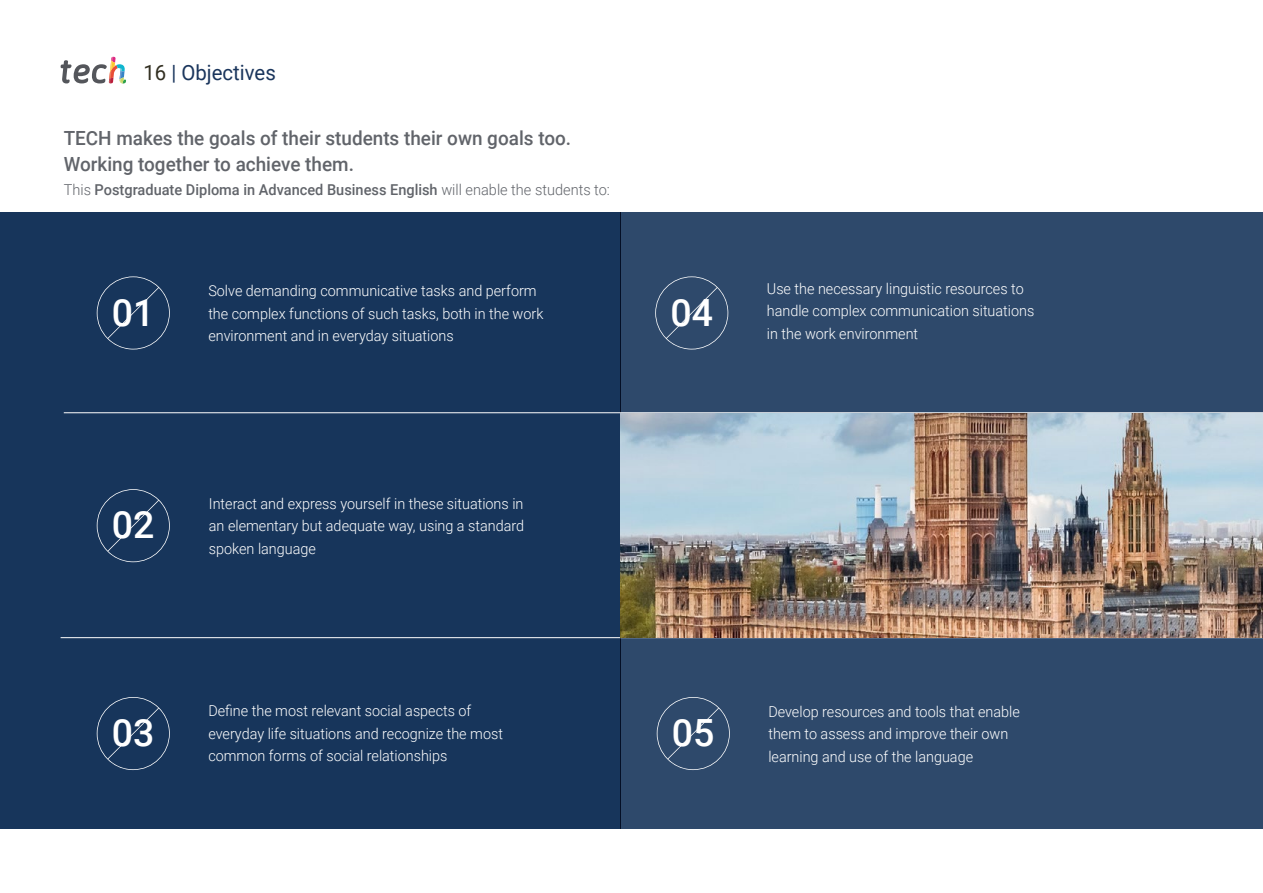
<style>
.page{position:relative;width:1263px;height:893px;background:#fff}
.page>*{position:absolute;margin:0;border:0;box-sizing:border-box;transform-origin:0 0}
.t1{font:500 37.5px "Roboto";color:#fff}
.t2{font:21px "Roboto";color:#1a355c}
.t3{font:500 19.5px/25.5px "Roboto";color:#61646a}
.t4{font:300 15px/22.5px "Roboto";color:#fff;scale:.96 1}
.t5{font:500 15px "Roboto";color:#61646a}
.s1{color:#312e20}
.s2{font-weight:300}
</style>
<div class="page">
<div style="left:621px;top:213px;width:642px;height:616px;background:#2e496b"></div>
<div style="left:0;top:213px;width:621px;height:616px;background:#17355b"></div>
<svg style="left:97px;top:276px;width:73px;height:73px"></svg>
<svg style="left:97px;top:697px;width:73px;height:73px"></svg>
<svg style="left:655px;top:276px;width:73px;height:73px"></svg>
<svg style="left:97px;top:489px;width:73px;height:73px"></svg>
<svg style="left:657px;top:697px;width:73px;height:73px"></svg>
<svg style="left:61px;top:57px;width:65px;height:27px"></svg>
<hr style="left:64px;top:412px;width:1199px;height:1px;background:#fff">
<hr style="left:61px;top:637px;width:1202px;height:1px;background:#fff">
<img style="left:621px;top:414px;width:642px;height:224px">
<h2 class="t2" style="left:144px;top:57px;width:134px"><span class="s1">16</span> | Objectives</h2>
<h3 class="t3" style="left:64px;top:125px;width:509px">TECH makes the goals of their students their own goals too.<br>Working together to achieve them.</h3>
<p class="t5" style="left:64px;top:179px;width:548px"><span class="s2">This</span> Postgraduate Diploma in Advanced Business English <span class="s2">will enable the students to:</span></p>
<h1 class="t1" style="left:112px;top:286px;width:44px">01</h1>
<p class="t4" style="left:208px;top:279px;width:350px">Solve demanding communicative tasks and perform the complex functions of such tasks, both in the work environment and in everyday situations</p>
<h1 class="t1" style="left:112px;top:499px;width:44px">02</h1>
<p class="t4" style="left:209px;top:492px;width:330px;text-align:justify">Interact and express yourself in these situations in an elementary but adequate way, using a standard spoken language</p>
<h1 class="t1" style="left:112px;top:707px;width:44px">03</h1>
<p class="t4" style="left:208px;top:699px;width:308px">Define the most relevant social aspects of everyday life situations and recognize the most common forms of social relationships</p>
<h1 class="t1" style="left:670px;top:286px;width:44px">04</h1>
<p class="t4" style="left:767px;top:276px;width:280px">Use the necessary linguistic resources to handle complex communication situations in the work environment</p>
<h1 class="t1" style="left:672px;top:707px;width:44px">05</h1>
<p class="t4" style="left:768px;top:699px;width:263px">Develop resources and tools that enable them to assess and improve their own learning and use of the language</p>
</div>
